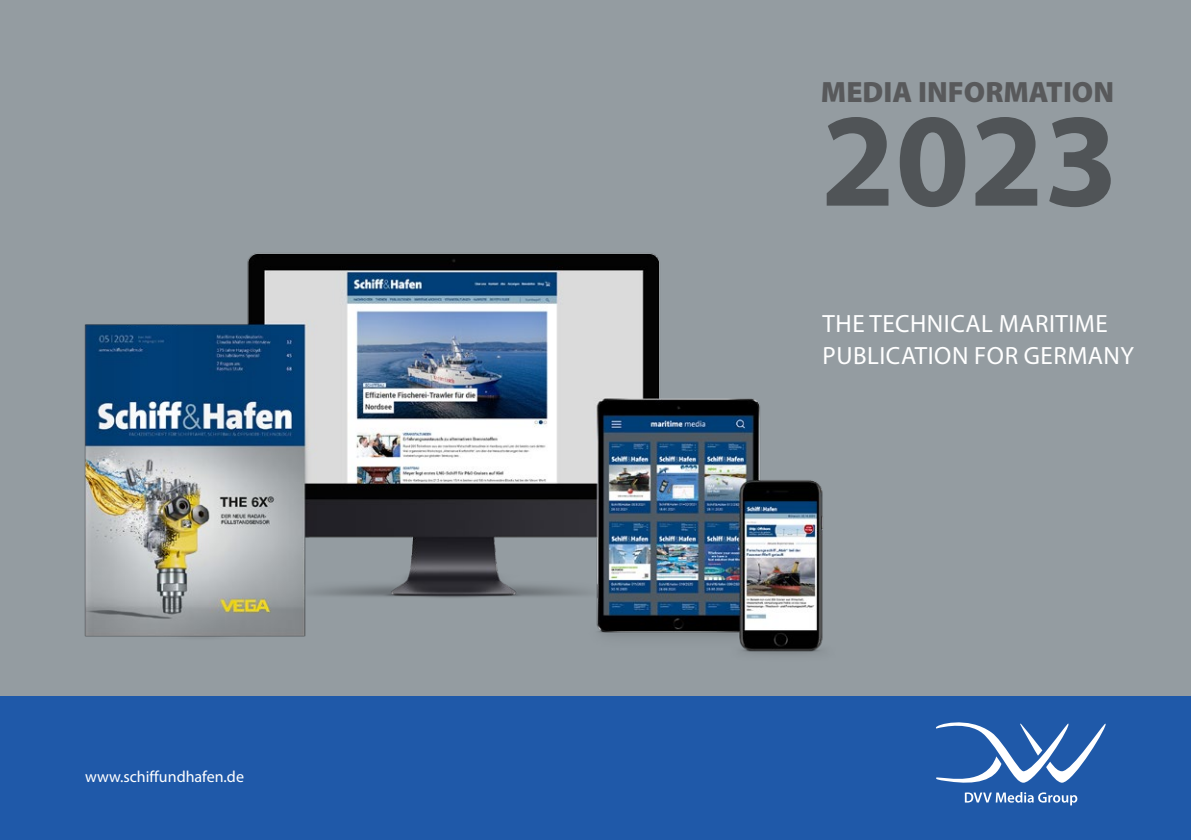
<style>
.page{position:relative;width:1191px;height:840px;background:#fff}
.page>*{position:absolute;margin:0;border:0;box-sizing:border-box;transform-origin:0 0}
.t1{font:700 134px "Myriad Pro";color:#505457}
.t2{font:900 29.4px "Myriad Pro";color:#58595b}
.t3{font:25px/32px "Myriad Pro";letter-spacing:.02em;color:#fff}
.t4{font:16px "Myriad Pro";color:#fff}
</style>
<div class="page">
<div style="left:0;top:0;width:1191px;height:709px;background:#949ca1"></div>
<div style="left:0;top:696px;width:1191px;height:143px;background:#1f59a9"></div>
<svg style="left:936px;top:722px;width:170px;height:83px"></svg>
<img style="left:84px;top:253px;width:739px;height:401px">
<p class="t4" style="left:85px;top:768px;width:160px">www.schiffundhafen.de</p>
<p class="t2" style="left:821px;top:75px;width:295px">MEDIA INFORMATION</p>
<h1 class="t1" style="left:821px;top:85px;width:299px">2023</h1>
<p class="t3" style="left:822px;top:308px;width:313px">THE TECHNICAL MARITIME<br>PUBLICATION FOR GERMANY</p>
</div>
